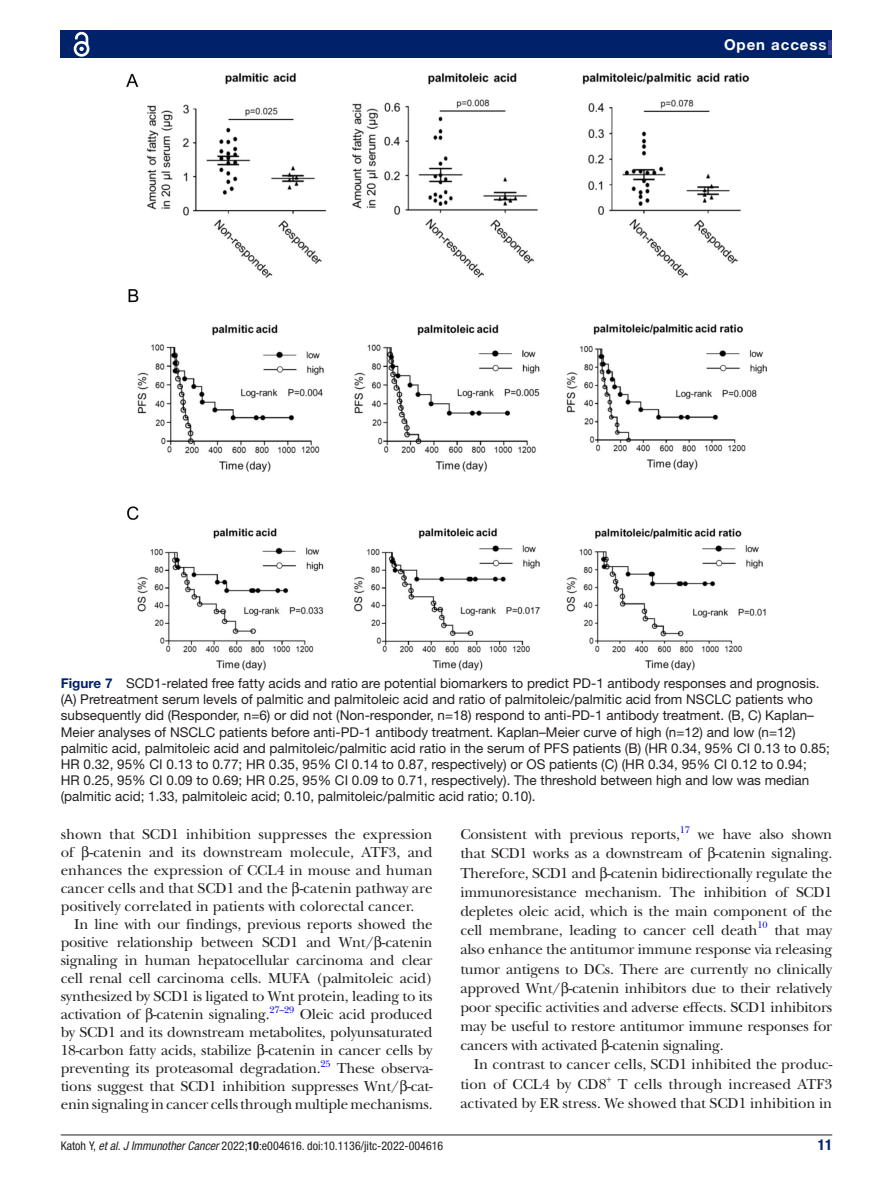
<style>
.page{position:relative;width:893px;height:1191px;background:#fff}
.page>*{position:absolute;margin:0;border:0;box-sizing:border-box;transform-origin:0 0}
.t1{font:15px/18px "New Baskerville";letter-spacing:-.015em;color:#231f20;text-align:justify}
.t2{font:700 15px "Helvetica Neue LT Std";letter-spacing:.065em;color:#fff}
.t3{font:700 condensed 15px "Helvetica Neue LT Std";color:#00226b}
.t4{font:13.5px/16.2px "Helvetica Neue LT Std";color:#231f20}
.t5{font:condensed 12px "Helvetica Neue LT Std";color:#231f20}
.t6{font:9.9px "New Baskerville";letter-spacing:-.015em;color:#00f}
.t7{font:9.9px "New Baskerville";color:#231f20}
.s1{font-weight:700;color:#00226b}
.s2{font-style:italic}
.s3{font-weight:700}
</style>
<div class="page">
<hr style="left:61px;top:1134px;width:771px;height:1px;background:#231f20">
<div style="left:61px;top:31px;width:771px;height:27px;background:#00226b"></div>
<hr style="left:828px;top:40px;width:4px;height:15px;background:#414099">
<svg style="left:73px;top:31px;width:17px;height:26px"></svg>
<img style="left:127px;top:73px;width:639px;height:597px">
<p class="t2" style="left:724px;top:35px;width:104px">Open access</p>
<p class="t4" style="left:61px;top:675px;width:771px"><span class="s1">Figure 7</span> SCD1-related free fatty acids and ratio are potential biomarkers to predict PD-1 antibody responses and prognosis. (A) Pretreatment serum levels of palmitic and palmitoleic acid and ratio of palmitoleic/palmitic acid from NSCLC patients who subsequently did (Responder, n=6) or did not (Non-responder, n=18) respond to anti-PD-1 antibody treatment. (B, C) Kaplan– Meier analyses of NSCLC patients before anti-PD-1 antibody treatment. Kaplan–Meier curve of high (n=12) and low (n=12) palmitic acid, palmitoleic acid and palmitoleic/palmitic acid ratio in the serum of PFS patients (B) (HR 0.34, 95% CI 0.13 to 0.85; HR 0.32, 95% CI 0.13 to 0.77; HR 0.35, 95% CI 0.14 to 0.87, respectively) or OS patients (C) (HR 0.34, 95% CI 0.12 to 0.94;<br>HR 0.25, 95% CI 0.09 to 0.69; HR 0.25, 95% CI 0.09 to 0.71, respectively). The threshold between high and low was median (palmitic acid; 1.33, palmitoleic acid; 0.10, palmitoleic/palmitic acid ratio; 0.10).</p>
<p class="t1" style="left:61px;top:825px;width:373px">shown that SCD1 inhibition suppresses the expression of -catenin and its downstream molecule, ATF3, and enhances the expression of CCL4 in mouse and human cancer cells and that SCD1 and the -catenin pathway are positively correlated in patients with colorectal cancer.</p>
<p class="t1" style="left:61px;top:915px;width:373px;text-indent:14px">In line with our findings, previous reports showed the positive relationship between SCD1 and Wnt/ -catenin signaling in human hepatocellular carcinoma and clear cell renal cell carcinoma cells. MUFA (palmitoleic acid) synthesized by SCD1 is ligated to Wnt protein, leading to its activation of -catenin signaling.</p>
<p class="t6" style="left:269px;top:1003px;width:27px">27–29</p>
<p class="t1" style="left:61px;top:1005px;width:373px;text-indent:239px">Oleic acid produced by SCD1 and its downstream metabolites, polyunsaturated 18-carbon fatty acids, stabilize -catenin in cancer cells by preventing its proteasomal degradation.</p>
<p class="t6" style="left:320px;top:1057px;width:12px">25</p>
<p class="t1" style="left:61px;top:1059px;width:373px;text-indent:276px">These observa&shy;tions suggest that SCD1 inhibition suppresses Wnt/ -cat&shy;enin signaling in cancer cells through multiple mechanisms.</p>
<p class="t1" style="left:460px;top:825px;width:231px">Consistent with previous reports,<sup>17</sup></p>
<p class="t1" style="left:460px;top:825px;width:373px;line-height:19.2px;text-indent:237px">we have also shown that SCD1 works as a downstream of -catenin signaling.<br>Therefore, SCD1 and -catenin bidirectionally regulate the immunoresistance mechanism. The inhibition of SCD1 depletes oleic acid, which is the main component of the cell membrane, leading to cancer cell death</p>
<p class="t6" style="left:757px;top:919px;width:12px">10</p>
<p class="t1" style="left:460px;top:920px;width:373px;line-height:19.2px;text-indent:314px">that may also enhance the antitumor immune response via releasing tumor antigens to DCs. There are currently no clinically approved Wnt/ -catenin inhibitors due to their relatively poor specific activities and adverse effects. SCD1 inhibitors may be useful to restore antitumor immune responses for cancers with activated -catenin signaling.</p>
<p class="t1" style="left:460px;top:1055px;width:373px;line-height:19.2px;text-indent:14px">In contrast to cancer cells, SCD1 inhibited the produc&shy;tion of CCL4 by CD8</p>
<p class="t7" style="left:606px;top:1072px;width:7px">+</p>
<p class="t1" style="left:460px;top:1074px;width:373px;line-height:19.2px;text-align:right">T cells through increased ATF3<br>activated by ER stress. We showed that SCD1 inhibition in</p>
<p class="t5" style="left:61px;top:1138px;width:384px">Katoh Y, <span class="s2">et al</span>. <span class="s2">J Immunother Cancer</span> 2022;<span class="s3">10</span>:e004616. doi:10.1136/jitc-2022-004616</p>
<p class="t3" style="left:818px;top:1135px;width:16px">11</p>
</div>
